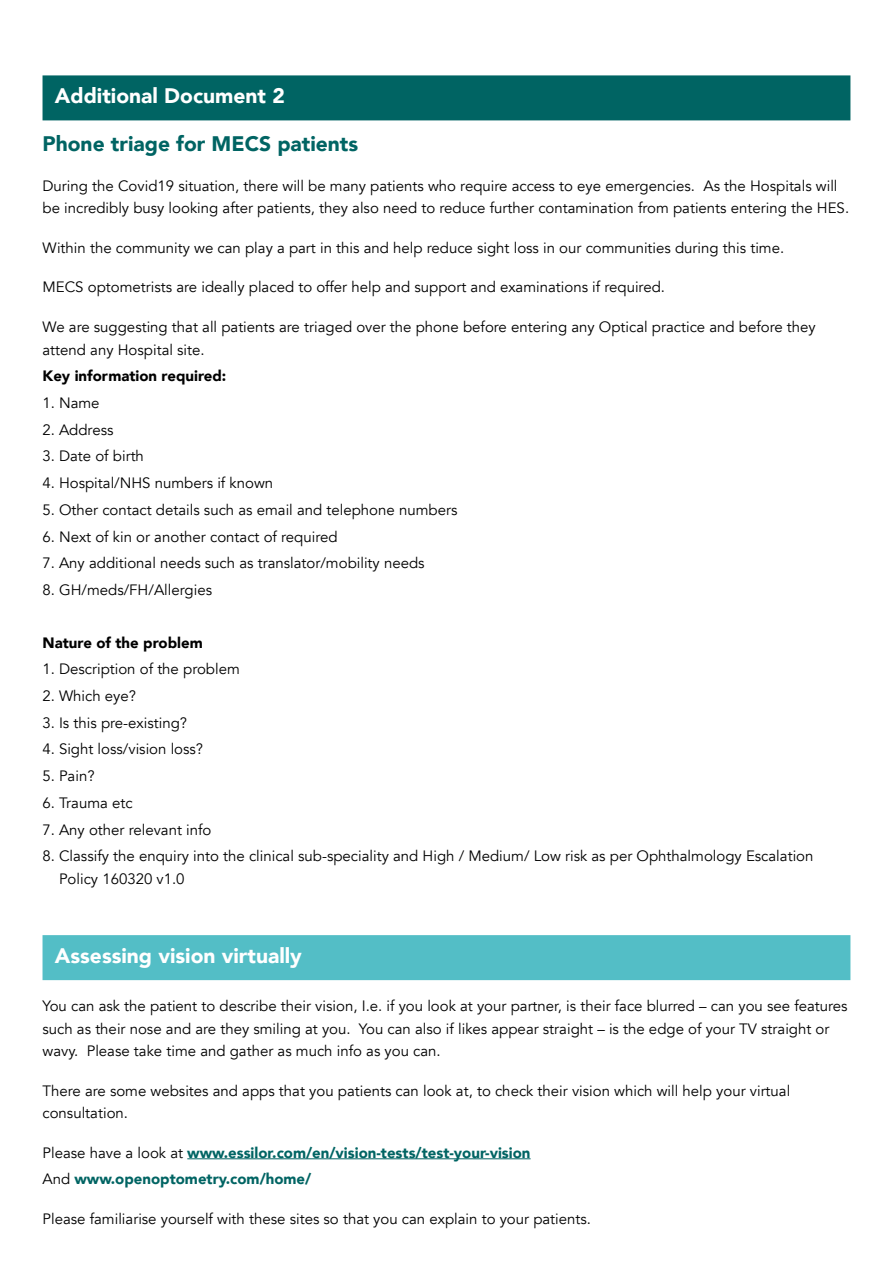
<style>
.page{position:relative;width:893px;height:1263px;background:#fff}
.page>*{position:absolute;margin:0;border:0;box-sizing:border-box;transform-origin:0 0}
.t1{font:900 21px "Avenir";color:#fff}
.t2{font:900 21px "Avenir";color:#006463}
.t3{font:15px/22.5px "Avenir";color:#000}
.t4{font:900 15px/26.7px "Avenir";color:#006463}
.t5{font:900 15px "Avenir";color:#000}
.s1{font-weight:400;color:#000}
</style>
<div class="page">
<div style="left:43px;top:75px;width:807px;height:45px;background:#006463"></div>
<div style="left:43px;top:935px;width:807px;height:45px;background:#53bec6"></div>
<hr style="left:187px;top:1158px;width:344px;height:1px;background:#006463">
<h1 class="t1" style="left:55px;top:78px;width:231px">Additional Document 2</h1>
<h1 class="t2" style="left:43px;top:126px;width:317px">Phone triage for MECS patients</h1>
<p class="t3" style="left:43px;top:175px;width:808px">During the Covid19 situation, there will be many patients who require access to eye emergencies. As the Hospitals will be incredibly busy looking after patients, they also need to reduce further contamination from patients entering the HES.</p>
<p class="t3" style="left:43px;top:237px;width:743px">Within the community we can play a part in this and help reduce sight loss in our communities during this time.</p>
<p class="t3" style="left:43px;top:276px;width:624px">MECS optometrists are ideally placed to offer help and support and examinations if required.</p>
<p class="t3" style="left:43px;top:316px;width:775px">We are suggesting that all patients are triaged over the phone before entering any Optical practice and before they attend any Hospital site.</p>
<p class="t5" style="left:43px;top:363px;width:185px">Key information required:</p>
<p class="t3" style="left:43px;top:392px;width:59px">1. Name</p>
<p class="t3" style="left:43px;top:419px;width:72px">2. Address</p>
<p class="t3" style="left:43px;top:445px;width:103px">3. Date of birth</p>
<p class="t3" style="left:43px;top:472px;width:232px">4. Hospital/NHS numbers if known</p>
<p class="t3" style="left:43px;top:499px;width:416px">5. Other contact details such as email and telephone numbers</p>
<p class="t3" style="left:43px;top:526px;width:297px">6. Next of kin or another contact of required</p>
<p class="t3" style="left:43px;top:552px;width:384px">7. Any additional needs such as translator/mobility needs</p>
<p class="t3" style="left:43px;top:579px;width:171px">8. GH/meds/FH/Allergies</p>
<p class="t5" style="left:43px;top:629px;width:162px">Nature of the problem</p>
<p class="t3" style="left:43px;top:658px;width:199px">1. Description of the problem</p>
<p class="t3" style="left:43px;top:685px;width:95px">2. Which eye?</p>
<p class="t3" style="left:43px;top:712px;width:146px">3. Is this pre-existing?</p>
<p class="t3" style="left:43px;top:738px;width:162px">4. Sight loss/vision loss?</p>
<p class="t3" style="left:43px;top:765px;width:54px">5. Pain?</p>
<p class="t3" style="left:43px;top:792px;width:92px">6. Trauma etc</p>
<p class="t3" style="left:43px;top:818px;width:171px">7. Any other relevant info</p>
<p class="t3" style="left:59px;top:845px;width:756px;text-indent:-16px">8. Classify the enquiry into the clinical sub-speciality and High / Medium/ Low risk as per Ophthalmology Escalation<br>Policy 160320 v1.0</p>
<h1 class="t1" style="left:55px;top:938px;width:249px">Assessing vision virtually</h1>
<p class="t3" style="left:43px;top:995px;width:807px">You can ask the patient to describe their vision, I.e. if you look at your partner, is their face blurred – can you see features such as their nose and are they smiling at you. You can also if likes appear straight – is the edge of your TV straight or wavy. Please take time and gather as much info as you can.</p>
<p class="t3" style="left:43px;top:1079px;width:749px">There are some websites and apps that you patients can look at, to check their vision which will help your virtual consultation.</p>
<p class="t4" style="left:43px;top:1139px;width:490px"><span class="s1">Please have a look at</span> www.essilor.com/en/vision-tests/test-your-vision<br><span class="s1">And</span> www.openoptometry.com/home/</p>
<p class="t3" style="left:43px;top:1208px;width:550px">Please familiarise yourself with these sites so that you can explain to your patients.</p>
</div>
